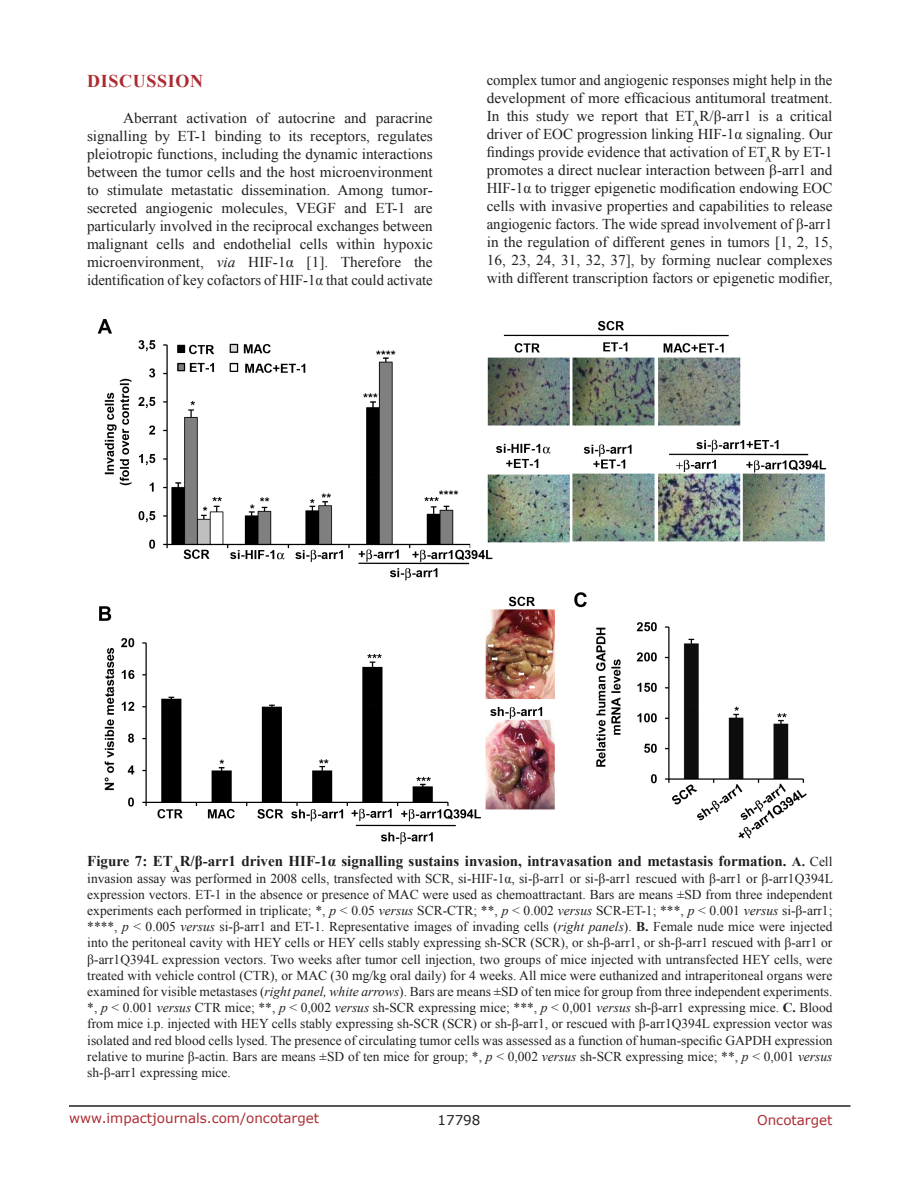
<style>
.page{position:relative;width:918px;height:1188px;background:#fff}
.page>*{position:absolute;margin:0;border:0;box-sizing:border-box;transform-origin:0 0}
.Heading{font:700 18px "Times New Roman";letter-spacing:.035em;color:#ac2b31}
.BodyText{font:15px/18px "Times New Roman";color:#221f22;text-align:justify}
.FigureText{font:700 15px "Times New Roman";color:#221f22}
.FigureText-2{font:13.5px/16.2px "Times New Roman";color:#221f22;text-align:justify}
.t1{font:13.5px "Verdana";color:#ac2b31}
.t2{font:13.5px "Verdana";color:#221f22}
.s1{font-style:italic}
.s2{font-size:13.5px}
.s3{font-weight:400;font-size:13.5px}
.s4{font-weight:700}
</style>
<div class="page">
<hr style="left:69px;top:1105px;width:781px;height:2px;background:#231f20">
<img style="left:97px;top:319px;width:730px;height:526px">
<p class="Heading" style="left:87px;top:68px;width:117px">DISCUSSION</p>
<p class="BodyText" style="left:87px;top:109px;width:347px;text-indent:36px">Aberrant activation of autocrine and paracrine signalling by ET-1 binding to its receptors, regulates pleiotropic functions, including the dynamic interactions between the tumor cells and the host microenvironment to stimulate metastatic dissemination. Among tumor&shy;secreted angiogenic molecules, VEGF and ET-1 are particularly involved in the reciprocal exchanges between malignant cells and endothelial cells within hypoxic microenvironment, <span class="s1">via</span> HIF-1α [1]. Therefore the identification of key cofactors of HIF-1α that could activate</p>
<p class="BodyText" style="left:487px;top:71px;width:347px">complex tumor and angiogenic responses might help in the development of more efficacious antitumoral treatment.<br>In this study we report that ET<sub>A</sub>R/β-arr1 is a critical driver of EOC progression linking HIF-1α signaling. Our findings provide evidence that activation of ET<sub>A</sub>R by ET-1 promotes a direct nuclear interaction between β-arr1 and HIF-1α to trigger epigenetic modification endowing EOC cells with invasive properties and capabilities to release angiogenic factors. The wide spread involvement of β-arr1 in the regulation of different genes in tumors [1, 2, 15, 16, 23, 24, 31, 32, 37], by forming nuclear complexes with different transcription factors or epigenetic modifier,</p>
<p class="FigureText" style="left:87px;top:851px;width:747px">Figure 7: ET<sub>A</sub>R/β-arr1 driven HIF-1α signalling sustains invasion, intravasation and metastasis formation. <span class="s2">A.</span> <span class="s3">Cell</span></p>
<p class="FigureText-2" style="left:87px;top:870px;width:747px">invasion assay was performed in 2008 cells, transfected with SCR, si-HIF-1α, si-β-arr1 or si-β-arr1 rescued with β-arr1 or β-arr1Q394L expression vectors. ET-1 in the absence or presence of MAC were used as chemoattractant. Bars are means ±SD from three independent experiments each performed in triplicate; *, <span class="s1">p</span> &lt; 0.05 <span class="s1">versus</span> SCR-CTR; **, <span class="s1">p</span> &lt; 0.002 <span class="s1">versus</span> SCR-ET-1; ***, <span class="s1">p</span> &lt; 0.001 <span class="s1">versus</span> si-β-arr1; ****, <span class="s1">p</span> &lt; 0.005 <span class="s1">versus</span> si-β-arr1 and ET-1. Representative images of invading cells (<span class="s1">right panels</span>). <span class="s4">B.</span> Female nude mice were injected into the peritoneal cavity with HEY cells or HEY cells stably expressing sh-SCR (SCR), or sh-β-arr1, or sh-β-arr1 rescued with β-arr1 or β-arr1Q394L expression vectors. Two weeks after tumor cell injection, two groups of mice injected with untransfected HEY cells, were treated with vehicle control (CTR), or MAC (30 mg/kg oral daily) for 4 weeks. All mice were euthanized and intraperitoneal organs were examined for visible metastases (<span class="s1">right panel, white arrows</span>). Bars are means ±SD of ten mice for group from three independent experiments. *, <span class="s1">p</span> &lt; 0.001 <span class="s1">versus</span> CTR mice; **, <span class="s1">p</span> &lt; 0,002 <span class="s1">versus</span> sh-SCR expressing mice; ***, <span class="s1">p</span> &lt; 0,001 <span class="s1">versus</span> sh-β-arr1 expressing mice. <span class="s4">C.</span> Blood from mice i.p. injected with HEY cells stably expressing sh-SCR (SCR) or sh-β-arr1, or rescued with β-arr1Q394L expression vector was isolated and red blood cells lysed. The presence of circulating tumor cells was assessed as a function of human-specific GAPDH expression relative to murine β-actin. Bars are means ±SD of ten mice for group; *, <span class="s1">p</span> &lt; 0,002 <span class="s1">versus</span> sh-SCR expressing mice; **, <span class="s1">p</span> &lt; 0,001 <span class="s1">versus </span>sh-β-arr1 expressing mice.</p>
<p class="t1" style="left:69px;top:1109px;width:252px">www.impactjournals.com/oncotarget</p>
<p class="t2" style="left:438px;top:1111px;width:44px">17798</p>
<p class="t1" style="left:757px;top:1111px;width:77px">Oncotarget</p>
</div>
